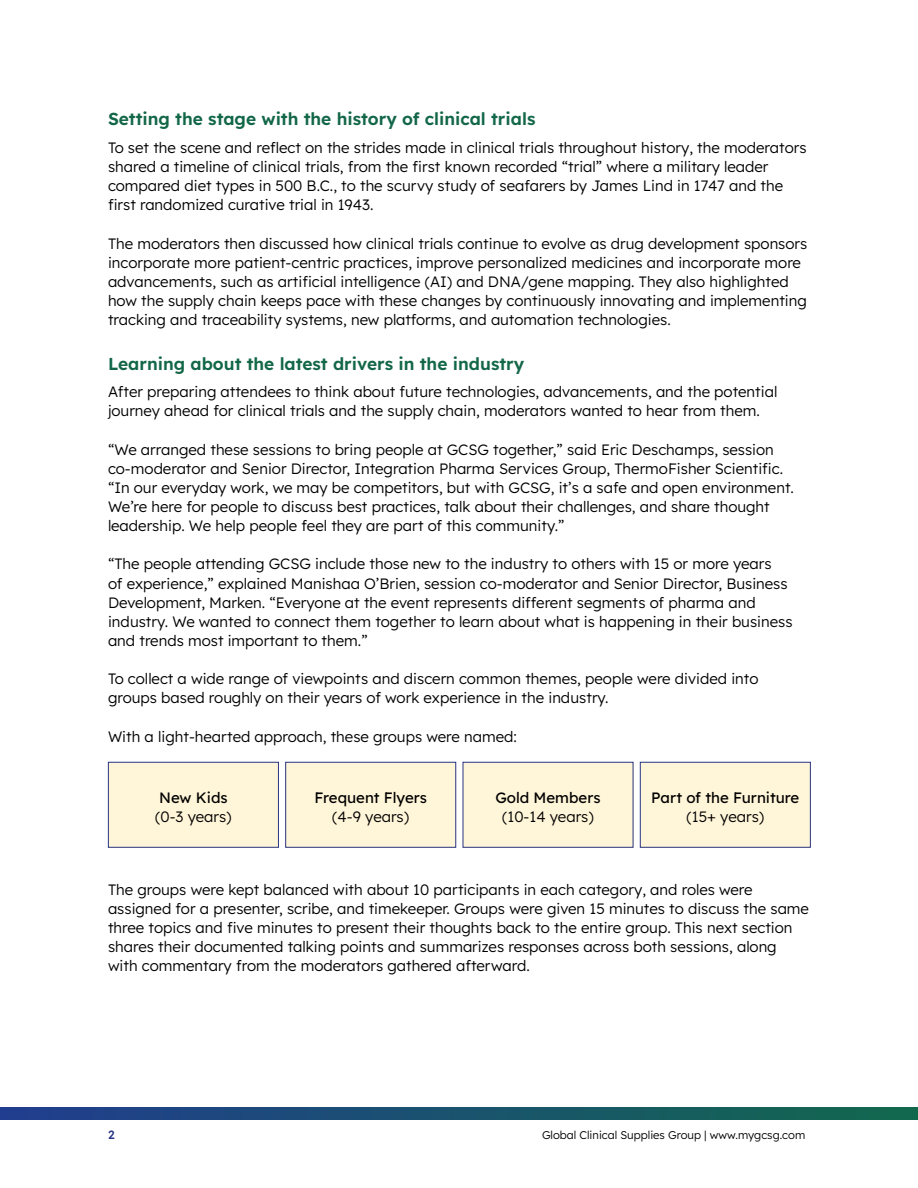
<style>
.page{position:relative;width:918px;height:1188px;background:#fff}
.page>*{position:absolute;margin:0;border:0;box-sizing:border-box;transform-origin:0 0}
.Subhead{font:600 17.25px "Lexend";color:#136749}
.Body_Copy{font:300 15px/19.2px "Lexend";color:#000}
.Body_Copy-2{font:15px "Lexend";color:#000}
.t1{font:500 12px "Lexend";color:#283583}
.t2{font:300 11.25px "Lexend";color:#000}
</style>
<div class="page">
<svg style="left:0;top:1107px;width:918px;height:13px;background:#19526d"></svg>
<div style="left:108px;top:762px;width:170px;height:85px;background:#fff5d8"></div>
<div style="left:108px;top:762px;width:171px;height:86px;border:1px solid #283583"></div>
<div style="left:286px;top:762px;width:170px;height:85px;background:#fff5d8"></div>
<div style="left:285px;top:762px;width:171px;height:86px;border:1px solid #283583"></div>
<div style="left:463px;top:762px;width:170px;height:85px;background:#fff5d8"></div>
<div style="left:463px;top:762px;width:170px;height:86px;border:1px solid #283583"></div>
<div style="left:640px;top:762px;width:170px;height:85px;background:#fff5d8"></div>
<div style="left:640px;top:762px;width:171px;height:86px;border:1px solid #283583"></div>
<p class="Subhead" style="left:108px;top:107px;width:429px">Setting the stage with the history of clinical trials</p>
<p class="Body_Copy" style="left:108px;top:137px;width:700px">To set the scene and reflect on the strides made in clinical trials throughout history, the moderators shared a timeline of clinical trials, from the first known recorded “trial” where a military leader compared diet types in 500 B.C., to the scurvy study of seafarers by James Lind in 1747 and the first randomized curative trial in 1943.</p>
<p class="Body_Copy" style="left:108px;top:233px;width:701px">The moderators then discussed how clinical trials continue to evolve as drug development sponsors incorporate more patient-centric practices, improve personalized medicines and incorporate more advancements, such as artificial intelligence (AI) and DNA/gene mapping. They also highlighted how the supply chain keeps pace with these changes by continuously innovating and implementing tracking and traceability systems, new platforms, and automation technologies.</p>
<p class="Subhead" style="left:108px;top:351px;width:418px">Learning about the latest drivers in the industry</p>
<p class="Body_Copy" style="left:108px;top:381px;width:671px">After preparing attendees to think about future technologies, advancements, and the potential journey ahead for clinical trials and the supply chain, moderators wanted to hear from them.</p>
<p class="Body_Copy" style="left:108px;top:439px;width:688px">“We arranged these sessions to bring people at GCSG together,” said Eric Deschamps, session co-moderator and Senior Director, Integration Pharma Services Group, ThermoFisher Scientific. “In our everyday work, we may be competitors, but with GCSG, it’s a safe and open environment.<br>We’re here for people to discuss best practices, talk about their challenges, and share thought leadership. We help people feel they are part of this community.”</p>
<p class="Body_Copy" style="left:108px;top:554px;width:686px">“The people attending GCSG include those new to the industry to others with 15 or more years<br>of experience,” explained Manishaa O’Brien, session co-moderator and Senior Director, Business Development, Marken. “Everyone at the event represents different segments of pharma and industry. We wanted to connect them together to learn about what is happening in their business and trends most important to them.”</p>
<p class="Body_Copy" style="left:108px;top:668px;width:652px">To collect a wide range of viewpoints and discern common themes, people were divided into groups based roughly on their years of work experience in the industry.</p>
<p class="Body_Copy" style="left:108px;top:726px;width:410px">With a light-hearted approach, these groups were named:</p>
<p class="Body_Copy-2" style="left:159px;top:787px;width:70px">New Kids</p>
<p class="Body_Copy" style="left:155px;top:806px;width:78px">(0-3 years)</p>
<p class="Body_Copy-2" style="left:314px;top:787px;width:114px">Frequent Flyers</p>
<p class="Body_Copy" style="left:332px;top:806px;width:78px">(4-9 years)</p>
<p class="Body_Copy-2" style="left:495px;top:787px;width:107px">Gold Members</p>
<p class="Body_Copy" style="left:502px;top:806px;width:93px">(10-14 years)</p>
<p class="Body_Copy-2" style="left:651px;top:787px;width:150px">Part of the Furniture</p>
<p class="Body_Copy" style="left:686px;top:806px;width:79px">(15+ years)</p>
<p class="Body_Copy" style="left:108px;top:879px;width:703px">The groups were kept balanced with about 10 participants in each category, and roles were assigned for a presenter, scribe, and timekeeper. Groups were given 15 minutes to discuss the same three topics and five minutes to present their thoughts back to the entire group. This next section shares their documented talking points and summarizes responses across both sessions, along with commentary from the moderators gathered afterward.</p>
<p class="t1" style="left:108px;top:1126px;width:8px">2</p>
<p class="t2" style="left:542px;top:1127px;width:265px">Global Clinical Supplies Group | www.mygcsg.com</p>
</div>
